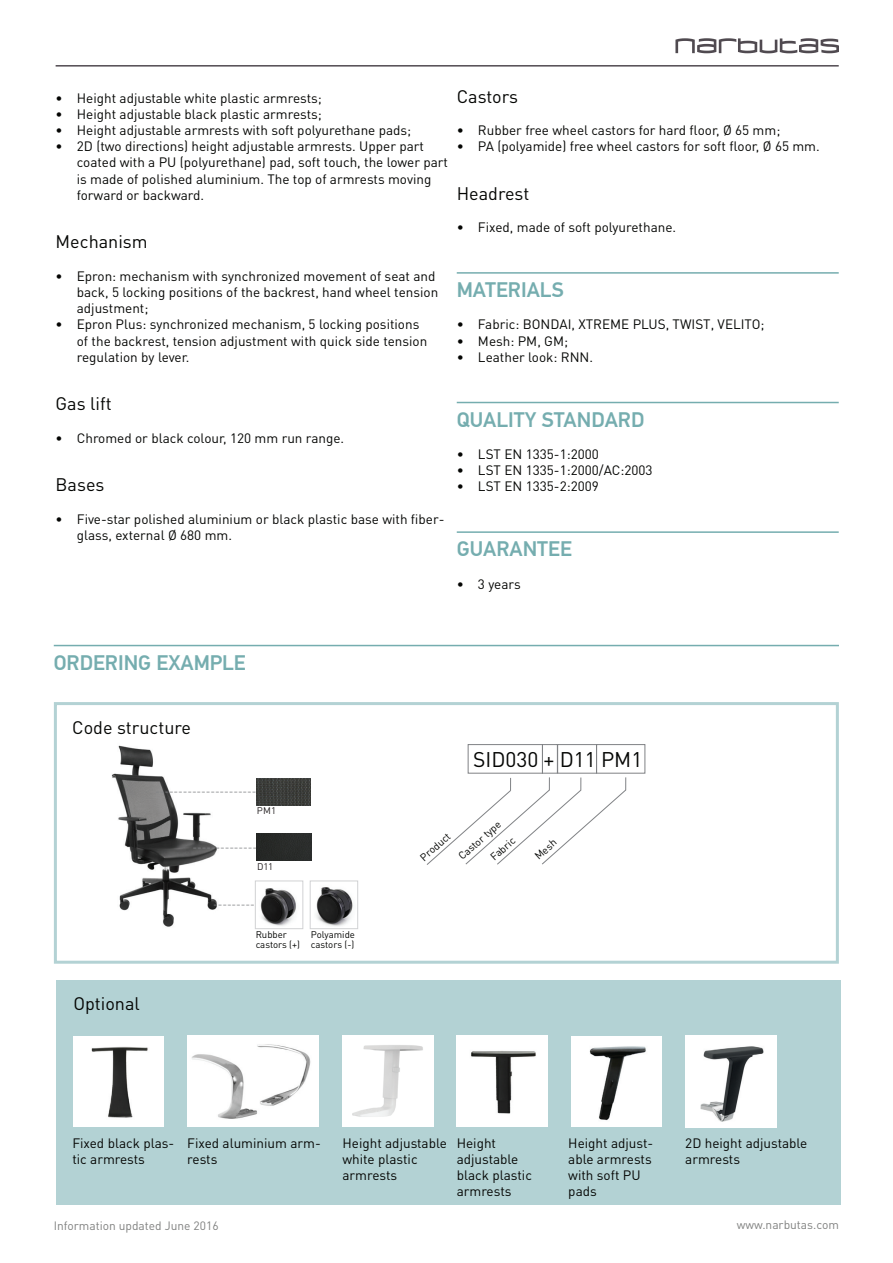
<style>
.page{position:relative;width:893px;height:1263px;background:#fff}
.page>*{position:absolute;margin:0;border:0;box-sizing:border-box;transform-origin:0 0}
.t1{font:500 21px "Din Tekst Pro";color:#75adaf}
.t2{font:21px "DIN Pro";color:#040503}
.t3{font:18px "DIN Pro";color:#040503}
.t4{font:13.5px/16.2px "DIN Pro";color:#040503}
.t5{font:12px "DIN Pro";color:#808180}
.t6{font:10.5px/22px "DIN Pro";color:#040503;text-align:right}
.t7{font:9.6px/10.4px "DIN Pro";color:#040503}
.t8{font:9.6px "DIN Pro";color:#231f20}
</style>
<div class="page">
<svg style="left:675px;top:38px;width:164px;height:15px"></svg>
<hr style="left:56px;top:65px;width:783px;height:2px;background:#504a50">
<div style="left:56px;top:980px;width:785px;height:224px;background:#b3d2d4"></div>
<div style="left:54px;top:702px;width:785px;height:262px;border:3px solid #b3d2d4"></div>
<hr style="left:54px;top:645px;width:785px;height:1px;background:#75adaf">
<div style="left:73px;top:1036px;width:91px;height:91px;background:#fff"></div>
<img style="left:91px;top:1046px;width:57px;height:72px">
<img style="left:457px;top:1036px;width:91px;height:91px">
<div style="left:571px;top:1036px;width:91px;height:91px;background:#fff"></div>
<img style="left:589px;top:1046px;width:57px;height:75px">
<div style="left:187px;top:1036px;width:132px;height:91px;background:#fff"></div>
<img style="left:191px;top:1044px;width:120px;height:75px">
<img style="left:685px;top:1036px;width:91px;height:91px">
<img style="left:342px;top:1036px;width:91px;height:91px">
<img style="left:111px;top:745px;width:106px;height:182px">
<div style="left:557px;top:744px;width:40px;height:29px;border:1px solid #808285"></div>
<div style="left:468px;top:744px;width:75px;height:29px;border:1px solid #808285"></div>
<div style="left:596px;top:744px;width:49px;height:29px;border:1px solid #808285"></div>
<div style="left:542px;top:744px;width:16px;height:29px;border:1px solid #808285"></div>
<svg style="left:426px;top:777px;width:201px;height:88px"></svg>
<img style="left:260px;top:888px;width:36px;height:38px">
<div style="left:255px;top:880px;width:48px;height:49px;border:1px solid #d1d2d4"></div>
<img style="left:316px;top:887px;width:37px;height:39px">
<div style="left:310px;top:880px;width:48px;height:49px;border:1px solid #d1d2d4"></div>
<img style="left:257px;top:834px;width:54px;height:26px">
<img style="left:257px;top:779px;width:54px;height:26px">
<hr style="left:457px;top:272px;width:382px;height:2px;background:#75adaf">
<hr style="left:457px;top:402px;width:382px;height:1px;background:#75adaf">
<hr style="left:457px;top:531px;width:382px;height:2px;background:#75adaf">
<svg style="left:156px;top:792px;width:61px;height:1px"></svg>
<svg style="left:193px;top:847px;width:24px;height:1px"></svg>
<p class="t4" style="left:56px;top:89px;width:268px">• Height adjustable white plastic armrests;</p>
<p class="t4" style="left:56px;top:105px;width:268px">• Height adjustable black plastic armrests;</p>
<p class="t4" style="left:56px;top:121px;width:357px">• Height adjustable armrests with soft polyurethane pads;</p>
<p class="t4" style="left:77px;top:138px;width:373px;text-indent:-21px">• 2D (two directions) height adjustable armrests. Upper part coated with a PU (polyurethane) pad, soft touch, the lower part is made of polished aluminium. The top of armrests moving forward or backward.</p>
<h2 class="t3" style="left:56px;top:230px;width:94px">Mechanism</h2>
<p class="t4" style="left:77px;top:267px;width:363px;text-indent:-21px">• Epron: mechanism with synchronized movement of seat and back, 5 locking positions of the backrest, hand wheel tension adjustment;</p>
<p class="t4" style="left:77px;top:316px;width:352px;text-indent:-21px">• Epron Plus: synchronized mechanism, 5 locking positions of the backrest, tension adjustment with quick side tension regulation by lever.</p>
<h2 class="t3" style="left:56px;top:392px;width:58px">Gas lift</h2>
<p class="t4" style="left:56px;top:429px;width:290px">• Chromed or black colour, 120 mm run range.</p>
<h2 class="t3" style="left:56px;top:473px;width:50px">Bases</h2>
<p class="t4" style="left:77px;top:510px;width:369px;text-indent:-21px">• Five-star polished aluminium or black plastic base with fiber&shy;glass, external Ø 680 mm.</p>
<h2 class="t3" style="left:457px;top:84px;width:63px">Castors</h2>
<p class="t4" style="left:457px;top:121px;width:325px">• Rubber free wheel castors for hard floor, Ø 65 mm;</p>
<p class="t4" style="left:457px;top:138px;width:365px">• PA (polyamide) free wheel castors for soft floor, Ø 65 mm.</p>
<h2 class="t3" style="left:457px;top:181px;width:74px">Headrest</h2>
<p class="t4" style="left:457px;top:219px;width:221px">• Fixed, made of soft polyurethane.</p>
<h1 class="t1" style="left:457px;top:277px;width:108px">MATERIALS</h1>
<p class="t4" style="left:457px;top:316px;width:309px">• Fabric: BONDAI, XTREME PLUS, TWIST, VELITO;</p>
<p class="t4" style="left:457px;top:332px;width:113px">• Mesh: PM, GM;</p>
<p class="t4" style="left:457px;top:348px;width:138px">• Leather look: RNN.</p>
<h1 class="t1" style="left:457px;top:407px;width:189px">QUALITY STANDARD</h1>
<p class="t4" style="left:457px;top:445px;width:144px">• LST EN 1335-1:2000</p>
<p class="t4" style="left:457px;top:462px;width:197px">• LST EN 1335-1:2000/AC:2003</p>
<p class="t4" style="left:457px;top:478px;width:144px">• LST EN 1335-2:2009</p>
<h1 class="t1" style="left:457px;top:536px;width:117px">GUARANTEE</h1>
<p class="t4" style="left:457px;top:575px;width:66px">• 3 years</p>
<h1 class="t1" style="left:54px;top:650px;width:194px">ORDERING EXAMPLE</h1>
<h2 class="t3" style="left:72px;top:716px;width:120px">Code structure</h2>
<p class="t8" style="left:257px;top:804px;width:21px">PM1</p>
<h1 class="t2" style="left:473px;top:745px;width:171px">SID030 + D11 PM1</h1>
<h2 class="t3" style="left:73px;top:991px;width:68px">Optional</h2>
<p class="t8" style="left:257px;top:860px;width:18px">D11</p>
<p class="t7" style="left:256px;top:929px;width:46px">Rubber castors (+)</p>
<p class="t7" style="left:311px;top:929px;width:46px">Polyamide castors (-)</p>
<p class="t6" style="left:414px;top:850px;width:38px;rotate:-42deg">Product</p>
<p class="t6" style="left:452px;top:849px;width:54px;rotate:-42deg">Castor type<br>Fabric</p>
<p class="t6" style="left:529px;top:849px;width:27px;rotate:-42deg">Mesh</p>
<p class="t4" style="left:72px;top:1134px;width:103px">Fixed black plas&shy;tic armrests</p>
<p class="t4" style="left:187px;top:1134px;width:135px">Fixed aluminium arm&shy;rests</p>
<p class="t4" style="left:342px;top:1134px;width:106px">Height adjustable white plastic armrests</p>
<p class="t4" style="left:457px;top:1134px;width:77px">Height adjustable black plastic armrests</p>
<p class="t4" style="left:568px;top:1134px;width:86px">Height adjust&shy;able armrests with soft PU pads</p>
<p class="t4" style="left:685px;top:1134px;width:124px">2D height adjustable armrests</p>
<p class="t5" style="left:54px;top:1218px;width:166px">Information updated June 2016</p>
<p class="t5" style="left:737px;top:1216px;width:104px">www.narbutas.com</p>
</div>
